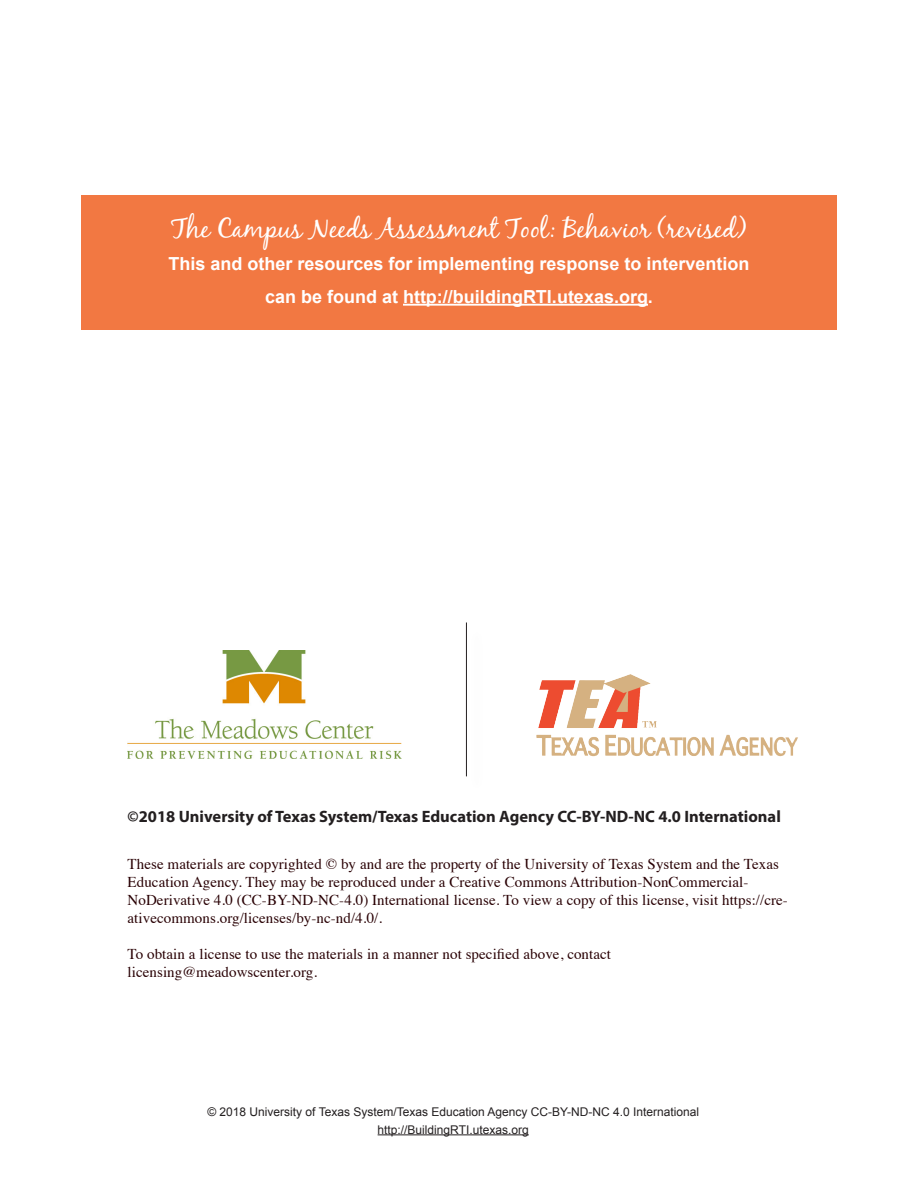
<style>
.page{position:relative;width:918px;height:1188px;background:#fff}
.page>*{position:absolute;margin:0;border:0;box-sizing:border-box;transform-origin:0 0}
.t1{font:27px "Black Jack";color:#fff}
.t2{font:700 18px/33px "Arial";color:#fff;text-align:center}
.t3{font:700 16.5px "Myriad Pro";color:#231f20}
.t4{font:15px/18px "Times";letter-spacing:.005em;color:#290004}
.t5{font:12px "Arial";color:#231f20}
</style>
<div class="page">
<img style="left:128px;top:651px;width:274px;height:107px">
<img style="left:538px;top:674px;width:113px;height:54px">
<hr style="left:466px;top:622px;width:1px;height:154px;background:#231f20">
<hr style="left:378px;top:1134px;width:151px;height:1px;background:#231f20">
<div style="left:81px;top:195px;width:756px;height:135px;background:#f27842"></div>
<hr style="left:403px;top:304px;width:245px;height:2px;background:#fff">
<p class="t1" style="left:171px;top:212px;width:577px">The Campus Needs Assessment Tool: Behavior (revised)</p>
<p class="t2" style="left:168px;top:248px;width:583px">This and other resources for implementing response to intervention can be found at http://buildingRTI.utexas.org.</p>
<h3 class="t3" style="left:128px;top:806px;width:655px">©2018 University of Texas System/Texas Education Agency CC-BY-ND-NC 4.0 International</h3>
<p class="t4" style="left:128px;top:853px;width:662px">These materials are copyrighted © by and are the property of the University of Texas System and the Texas Education Agency. They may be reproduced under a Creative Commons Attribution-NonCommercial-NoDerivative 4.0 (CC-BY-ND-NC-4.0) International license. To view a copy of this license, visit https://cre&shy;ativecommons.org/licenses/by-nc-nd/4.0/.</p>
<p class="t4" style="left:128px;top:943px;width:485px">To obtain a license to use the materials in a manner not specified above, contact licensing@meadowscenter.org.</p>
<p class="t5" style="left:207px;top:1104px;width:493px">© 2018 University of Texas System/Texas Education Agency CC-BY-ND-NC 4.0 International</p>
<p class="t5" style="left:378px;top:1122px;width:153px">http://BuildingRTI.utexas.org</p>
</div>
